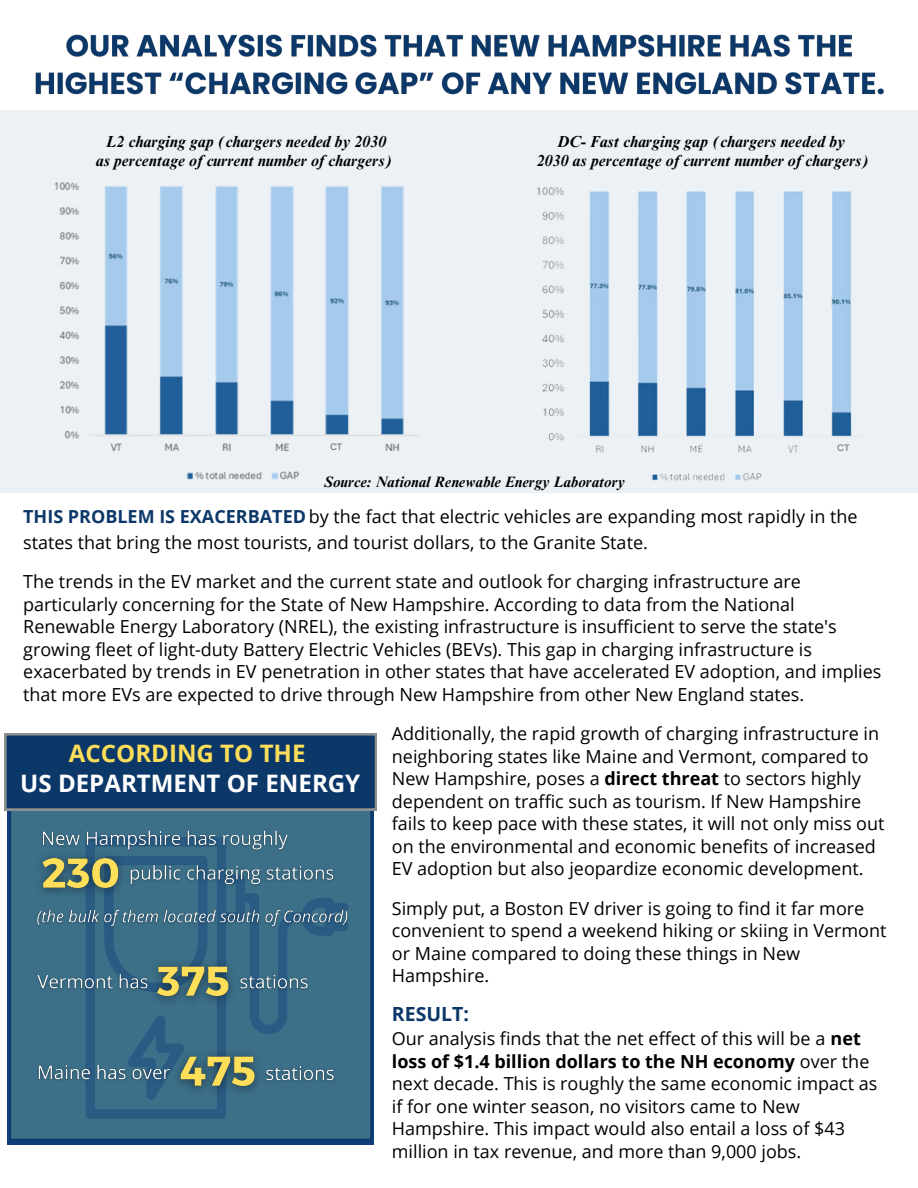
<style>
.page{position:relative;width:918px;height:1188px;background:#fff}
.page>*{position:absolute;margin:0;border:0;box-sizing:border-box;transform-origin:0 0}
.t1{font:700 24.15px/30.2px "Open Sans";color:#fff;text-align:center}
.t2{font:700 19.5px "Open Sans";color:#0c3869}
.t3{font:18px/22.5px "Open Sans";color:#000}
.t4{font:italic 700 15.9px/19.2px "Times NRMT Pro";color:#000;text-align:center}
.t5{font:italic 700 15px "Times NRMT Pro";color:#000}
.t6{font:700 9.45px "DM Sans";color:#888}
.s1{font-weight:700;color:#0c3869}
.s2{font-weight:700}
.s3{color:#ffde59}
</style>
<div class="page">
<div style="left:0;top:110px;width:918px;height:382px;background:#ebf1f4"></div>
<img style="left:44px;top:182px;width:394px;height:311px">
<div style="left:321px;top:438px;width:32px;height:18px;background:#ebf1f4"></div>
<img style="left:526px;top:187px;width:341px;height:306px">
<div style="left:826px;top:438px;width:35px;height:20px;background:#ebf1f4"></div>
<svg style="left:7px;top:736px;width:367px;height:409px;background:#0e3c78"></svg>
<div style="left:10px;top:811px;width:361px;height:328px;background:#3c7089"></div>
<svg style="left:4px;top:733px;width:373px;height:78px;background:#163e6c"></svg>
<svg style="left:85px;top:837px;width:263px;height:281px;background:#386b87"></svg>
<img style="left:246px;top:968px;width:68px;height:28px">
<img style="left:140px;top:951px;width:106px;height:64px">
<img style="left:32px;top:968px;width:121px;height:28px">
<img style="left:38px;top:824px;width:256px;height:31px">
<img style="left:136px;top:860px;width:204px;height:31px">
<img style="left:27px;top:841px;width:109px;height:63px">
<img style="left:27px;top:904px;width:327px;height:29px">
<img style="left:165px;top:1041px;width:108px;height:64px">
<img style="left:33px;top:1059px;width:143px;height:28px">
<img style="left:261px;top:1059px;width:80px;height:28px">
<img style="left:35px;top:34px;width:849px;height:61px">
<p class="t4" style="left:96px;top:134px;width:298px">L2 charging gap (chargers needed by 2030 as percentage of current number of chargers)</p>
<h6 class="t4" style="left:537px;top:134px;width:334px">DC- Fast charging gap (chargers needed by<br>2030 as percentage of current number of chargers)</h6>
<h6 class="t6" style="left:330px;top:441px;width:14px">CT</h6>
<h6 class="t6" style="left:837px;top:442px;width:14px">CT</h6>
<p class="t5" style="left:324px;top:476px;width:303px">Source: National Renewable Energy Laboratory</p>
<h4 class="t3" style="left:23px;top:505px;width:836px"><span class="s1">THIS PROBLEM IS EXACERBATED</span> by the fact that electric vehicles are expanding most rapidly in the</h4>
<p class="t3" style="left:23px;top:531px;width:626px">states that bring the most tourists, and tourist dollars, to the Granite State.</p>
<h3 class="t3" style="left:23px;top:570px;width:860px">The trends in the EV market and the current state and outlook for charging infrastructure are particularly concerning for the State of New Hampshire. According to data from the National Renewable Energy Laboratory (NREL), the existing infrastructure is insufficient to serve the state's growing fleet of light-duty Battery Electric Vehicles (BEVs). This gap in charging infrastructure is exacerbated by trends in EV penetration in other states that have accelerated EV adoption, and implies that more EVs are expected to drive through New Hampshire from other New England states.</h3>
<p class="t3" style="left:392px;top:722px;width:494px">Additionally, the rapid growth of charging infrastructure in neighboring states like Maine and Vermont, compared to New Hampshire, poses a <span class="s2">direct threat</span> to sectors highly dependent on traffic such as tourism. If New Hampshire fails to keep pace with these states, it will not only miss out on the environmental and economic benefits of increased EV adoption but also jeopardize economic development.</p>
<p class="t1" style="left:20px;top:738px;width:342px"><span class="s3">ACCORDING TO THE<br></span>US DEPARTMENT OF ENERGY</p>
<h5 class="t3" style="left:392px;top:896px;width:496px">Simply put, a Boston EV driver is going to find it far more convenient to spend a weekend hiking or skiing in Vermont or Maine compared to doing these things in New Hampshire.</h5>
<h5 class="t2" style="left:392px;top:1001px;width:79px">RESULT:</h5>
<h5 class="t3" style="left:392px;top:1027px;width:487px">Our analysis finds that the net effect of this will be a <span class="s2">net loss of $1.4 billion dollars to the NH economy</span> over the next decade. This is roughly the same economic impact as if for one winter season, no visitors came to New Hampshire. This impact would also entail a loss of $43 million in tax revenue, and more than 9,000 jobs.</h5>
</div>
